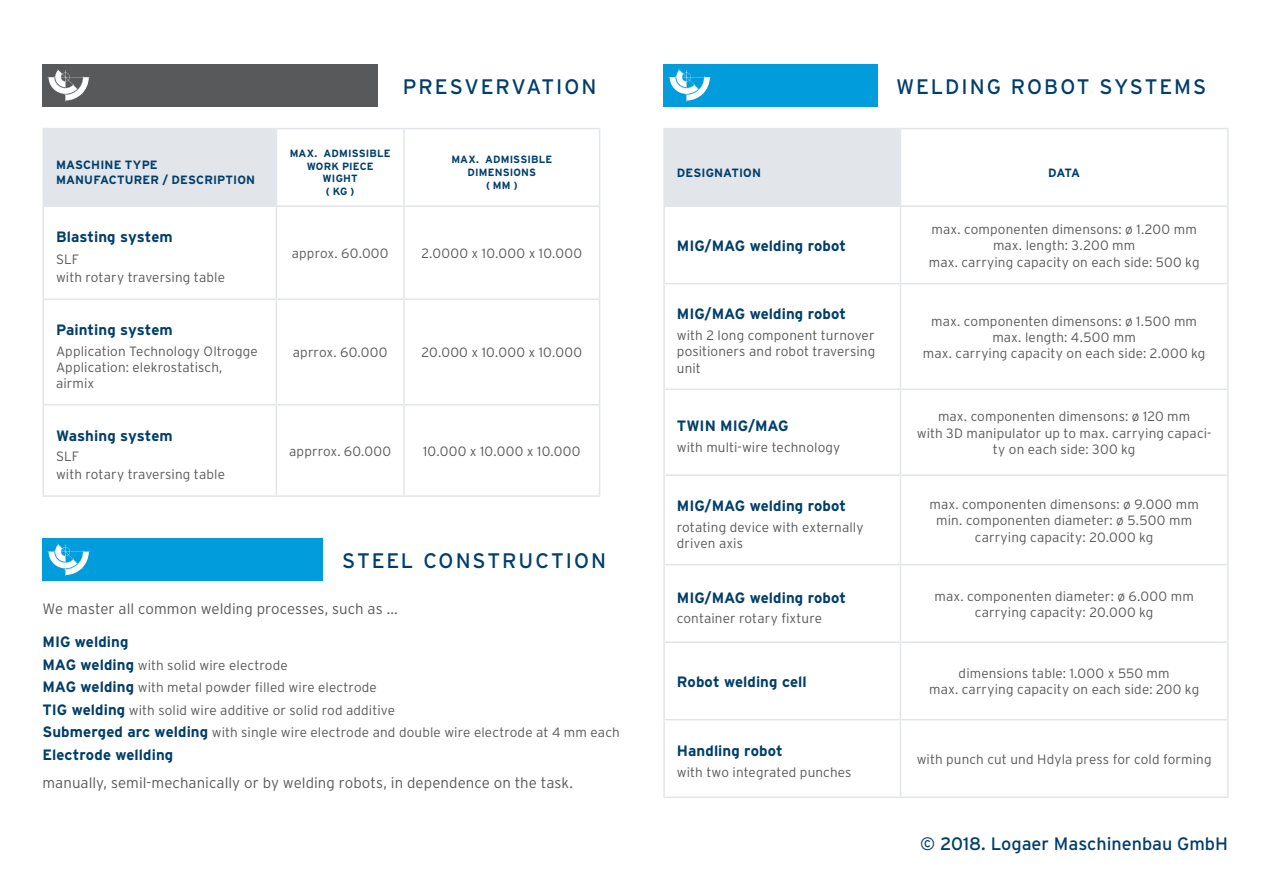
<style>
.page{position:relative;width:1263px;height:893px;background:#fff}
.page>*{position:absolute;margin:0;border:0;box-sizing:border-box;transform-origin:0 0}
.t1{font:21px "Interstate";letter-spacing:.09em;color:#003e6b}
.t2{font:18px "Interstate";color:#003e6b}
.t3{font:700 15px "Interstate";letter-spacing:.005em;color:#003e6b}
.t4{font:300 15px "Interstate";letter-spacing:.005em;color:#58595b}
.t5{font:300 13.5px/16.2px "Interstate";letter-spacing:.01em;color:#58595b;text-align:center}
.t6{font:700 12px/14.4px "Interstate";letter-spacing:.01em;color:#003e6b}
.t7{font:700 10.5px/12.6px "Interstate";letter-spacing:.01em;color:#003e6b;text-align:center}
.s1{font-weight:700;font-size:15px;color:#003e6b}
</style>
<div class="page">
<svg style="left:44px;top:129px;width:555px;height:76px"></svg>
<hr style="left:276px;top:404px;width:128px;height:2px;background:#e2e5e9">
<hr style="left:276px;top:495px;width:128px;height:2px;background:#e2e5e9">
<hr style="left:403px;top:300px;width:2px;height:104px;background:#e2e5e9">
<hr style="left:404px;top:404px;width:196px;height:2px;background:#e2e5e9">
<hr style="left:403px;top:406px;width:2px;height:89px;background:#e2e5e9">
<hr style="left:404px;top:495px;width:196px;height:2px;background:#e2e5e9">
<hr style="left:599px;top:300px;width:1px;height:104px;background:#e2e5e9">
<hr style="left:43px;top:406px;width:1px;height:89px;background:#e2e5e9">
<hr style="left:276px;top:406px;width:1px;height:89px;background:#e2e5e9">
<hr style="left:43px;top:495px;width:233px;height:2px;background:#e2e5e9">
<hr style="left:43px;top:128px;width:233px;height:1px;background:#e2e5e9">
<hr style="left:43px;top:129px;width:1px;height:76px;background:#e2e5e9">
<hr style="left:43px;top:205px;width:233px;height:2px;background:#e2e5e9">
<hr style="left:43px;top:207px;width:1px;height:91px;background:#e2e5e9">
<hr style="left:43px;top:298px;width:233px;height:2px;background:#e2e5e9">
<hr style="left:404px;top:128px;width:196px;height:1px;background:#e2e5e9">
<hr style="left:404px;top:205px;width:196px;height:2px;background:#e2e5e9">
<hr style="left:404px;top:298px;width:196px;height:2px;background:#e2e5e9">
<hr style="left:599px;top:129px;width:1px;height:76px;background:#e2e5e9">
<hr style="left:276px;top:128px;width:128px;height:1px;background:#e2e5e9">
<hr style="left:276px;top:129px;width:1px;height:76px;background:#e2e5e9">
<hr style="left:403px;top:129px;width:2px;height:76px;background:#e2e5e9">
<hr style="left:276px;top:205px;width:128px;height:2px;background:#e2e5e9">
<hr style="left:599px;top:406px;width:1px;height:89px;background:#e2e5e9">
<hr style="left:599px;top:207px;width:1px;height:91px;background:#e2e5e9">
<hr style="left:276px;top:207px;width:1px;height:91px;background:#e2e5e9">
<hr style="left:403px;top:207px;width:2px;height:91px;background:#e2e5e9">
<hr style="left:276px;top:298px;width:128px;height:2px;background:#e2e5e9">
<hr style="left:43px;top:300px;width:1px;height:104px;background:#e2e5e9">
<hr style="left:276px;top:300px;width:1px;height:104px;background:#e2e5e9">
<hr style="left:43px;top:404px;width:233px;height:2px;background:#e2e5e9">
<div style="left:43px;top:64px;width:335px;height:43px;background:#58595b"></div>
<svg style="left:665px;top:129px;width:562px;height:592px"></svg>
<hr style="left:900px;top:284px;width:1px;height:105px;background:#e2e5e9">
<hr style="left:900px;top:389px;width:329px;height:1px;background:#e2e5e9">
<hr style="left:900px;top:390px;width:1px;height:84px;background:#e2e5e9">
<hr style="left:900px;top:474px;width:329px;height:2px;background:#e2e5e9">
<hr style="left:900px;top:476px;width:1px;height:88px;background:#e2e5e9">
<hr style="left:900px;top:564px;width:329px;height:1px;background:#e2e5e9">
<hr style="left:900px;top:565px;width:1px;height:76px;background:#e2e5e9">
<hr style="left:900px;top:641px;width:329px;height:2px;background:#e2e5e9">
<hr style="left:900px;top:643px;width:1px;height:76px;background:#e2e5e9">
<hr style="left:900px;top:719px;width:329px;height:1px;background:#e2e5e9">
<hr style="left:900px;top:720px;width:1px;height:76px;background:#e2e5e9">
<hr style="left:900px;top:796px;width:329px;height:2px;background:#e2e5e9">
<hr style="left:1227px;top:284px;width:2px;height:105px;background:#e2e5e9">
<hr style="left:663px;top:284px;width:2px;height:105px;background:#e2e5e9">
<hr style="left:663px;top:389px;width:237px;height:1px;background:#e2e5e9">
<hr style="left:663px;top:390px;width:2px;height:84px;background:#e2e5e9">
<hr style="left:663px;top:474px;width:237px;height:2px;background:#e2e5e9">
<hr style="left:663px;top:476px;width:2px;height:88px;background:#e2e5e9">
<hr style="left:663px;top:564px;width:237px;height:1px;background:#e2e5e9">
<hr style="left:663px;top:565px;width:2px;height:76px;background:#e2e5e9">
<hr style="left:663px;top:641px;width:237px;height:2px;background:#e2e5e9">
<hr style="left:663px;top:643px;width:2px;height:76px;background:#e2e5e9">
<hr style="left:663px;top:719px;width:237px;height:1px;background:#e2e5e9">
<hr style="left:663px;top:720px;width:2px;height:76px;background:#e2e5e9">
<hr style="left:663px;top:796px;width:237px;height:2px;background:#e2e5e9">
<hr style="left:663px;top:128px;width:237px;height:1px;background:#e2e5e9">
<hr style="left:663px;top:129px;width:2px;height:76px;background:#e2e5e9">
<hr style="left:663px;top:205px;width:237px;height:2px;background:#e2e5e9">
<hr style="left:663px;top:207px;width:2px;height:76px;background:#e2e5e9">
<hr style="left:663px;top:283px;width:237px;height:1px;background:#e2e5e9">
<hr style="left:900px;top:128px;width:329px;height:1px;background:#e2e5e9">
<hr style="left:900px;top:205px;width:329px;height:2px;background:#e2e5e9">
<hr style="left:900px;top:283px;width:329px;height:1px;background:#e2e5e9">
<hr style="left:900px;top:129px;width:1px;height:76px;background:#e2e5e9">
<hr style="left:900px;top:207px;width:1px;height:76px;background:#e2e5e9">
<hr style="left:1227px;top:390px;width:2px;height:84px;background:#e2e5e9">
<hr style="left:1227px;top:476px;width:2px;height:88px;background:#e2e5e9">
<hr style="left:1227px;top:565px;width:2px;height:76px;background:#e2e5e9">
<hr style="left:1227px;top:643px;width:2px;height:76px;background:#e2e5e9">
<hr style="left:1227px;top:720px;width:2px;height:76px;background:#e2e5e9">
<hr style="left:1227px;top:129px;width:2px;height:76px;background:#e2e5e9">
<hr style="left:1227px;top:207px;width:2px;height:76px;background:#e2e5e9">
<div style="left:663px;top:64px;width:215px;height:43px;background:#009cdc"></div>
<div style="left:43px;top:538px;width:280px;height:43px;background:#009cdc"></div>
<svg style="left:47px;top:69px;width:43px;height:33px"></svg>
<svg style="left:47px;top:543px;width:43px;height:33px"></svg>
<svg style="left:668px;top:69px;width:43px;height:33px"></svg>
<h1 class="t1" style="left:403px;top:75px;width:195px">PRESVERVATION</h1>
<p class="t6" style="left:56px;top:158px;width:201px">MASCHINE TYPE<br>MANUFACTURER / DESCRIPTION</p>
<p class="t7" style="left:290px;top:147px;width:102px">MAX. ADMISSIBLE<br>WORK PIECE<br>WIGHT<br>( KG )</p>
<p class="t7" style="left:451px;top:153px;width:102px">MAX. ADMISSIBLE<br>DIMENSIONS<br>( MM )</p>
<p class="t3" style="left:56px;top:228px;width:118px">Blasting system</p>
<p class="t5" style="left:56px;top:251px;width:170px;line-height:18px;text-align:left">SLF<br>with rotary traversing table</p>
<p class="t5" style="left:292px;top:245px;width:98px">approx. 60.000</p>
<p class="t5" style="left:421px;top:245px;width:162px">2.0000 x 10.000 x 10.000</p>
<p class="t3" style="left:56px;top:321px;width:118px">Painting system</p>
<p class="t5" style="left:56px;top:343px;width:203px;text-align:left">Application Technology Oltrogge<br>Application: elekrostatisch, airmix</p>
<p class="t5" style="left:293px;top:344px;width:96px">aprrox. 60.000</p>
<p class="t5" style="left:421px;top:344px;width:162px">20.000 x 10.000 x 10.000</p>
<p class="t3" style="left:56px;top:427px;width:118px">Washing system</p>
<p class="t5" style="left:56px;top:447px;width:170px;line-height:18px;text-align:left">SLF<br>with rotary traversing table</p>
<p class="t5" style="left:289px;top:443px;width:104px">apprrox. 60.000</p>
<p class="t5" style="left:423px;top:443px;width:159px">10.000 x 10.000 x 10.000</p>
<h1 class="t1" style="left:342px;top:549px;width:265px">STEEL CONSTRUCTION</h1>
<p class="t4" style="left:43px;top:600px;width:357px">We master all common welding processes, such as ...</p>
<p class="t3" style="left:43px;top:634px;width:88px">MIG welding</p>
<p class="t5" style="left:43px;top:654px;width:579px;line-height:22.5px;text-align:left"><span class="s1">MAG welding</span> with solid wire electrode<br><span class="s1">MAG welding</span> with metal powder filled wire electrode<br><span class="s1">TIG welding</span> with solid wire additive or solid rod additive<br><span class="s1">Submerged arc welding</span> with single wire electrode and double wire electrode at 4 mm each</p>
<p class="t3" style="left:43px;top:746px;width:132px">Electrode wellding</p>
<p class="t4" style="left:43px;top:774px;width:532px">manually, semil-mechanically or by welding robots, in dependence on the task.</p>
<h1 class="t1" style="left:896px;top:75px;width:311px">WELDING ROBOT SYSTEMS</h1>
<p class="t6" style="left:677px;top:165px;width:86px">DESIGNATION</p>
<p class="t6" style="left:1048px;top:165px;width:34px">DATA</p>
<p class="t3" style="left:677px;top:237px;width:171px">MIG/MAG welding robot</p>
<p class="t3" style="left:677px;top:306px;width:171px">MIG/MAG welding robot</p>
<p class="t5" style="left:677px;top:327px;width:200px;text-align:justify">with 2 long component turnover positioners and robot traversing unit</p>
<p class="t3" style="left:677px;top:418px;width:113px">TWIN MIG/MAG</p>
<p class="t5" style="left:677px;top:439px;width:165px">with multi-wire technology</p>
<p class="t3" style="left:677px;top:497px;width:171px">MIG/MAG welding robot</p>
<p class="t5" style="left:677px;top:519px;width:188px;text-align:left">rotating device with externally driven axis</p>
<p class="t3" style="left:677px;top:589px;width:171px">MIG/MAG welding robot</p>
<p class="t5" style="left:677px;top:610px;width:147px">container rotary fixture</p>
<p class="t5" style="left:929px;top:221px;width:272px">max. componenten dimensons: ø 1.200 mm max. length: 3.200 mm<br>max. carrying capacity on each side: 500 kg</p>
<p class="t5" style="left:923px;top:313px;width:284px">max. componenten dimensons: ø 1.500 mm max. length: 4.500 mm<br>max. carrying capacity on each side: 2.000 kg</p>
<p class="t5" style="left:917px;top:408px;width:296px">max. componenten dimensons: ø 120 mm<br>with 3D manipulator up to max. carrying capaci&shy;ty on each side: 300 kg</p>
<p class="t5" style="left:929px;top:496px;width:271px">max. componenten dimensons: ø 9.000 mm min. componenten diameter: ø 5.500 mm carrying capacity: 20.000 kg</p>
<p class="t5" style="left:934px;top:588px;width:261px">max. componenten diameter: ø 6.000 mm carrying capacity: 20.000 kg</p>
<p class="t3" style="left:677px;top:673px;width:131px">Robot welding cell</p>
<p class="t5" style="left:929px;top:665px;width:272px">dimensions table: 1.000 x 550 mm<br>max. carrying capacity on each side: 200 kg</p>
<p class="t3" style="left:677px;top:743px;width:107px">Handling robot</p>
<p class="t5" style="left:677px;top:764px;width:176px">with two integrated punches</p>
<p class="t5" style="left:917px;top:751px;width:296px">with punch cut und Hdyla press for cold forming</p>
<h2 class="t2" style="left:920px;top:834px;width:309px">© 2018. Logaer Maschinenbau GmbH</h2>
</div>
